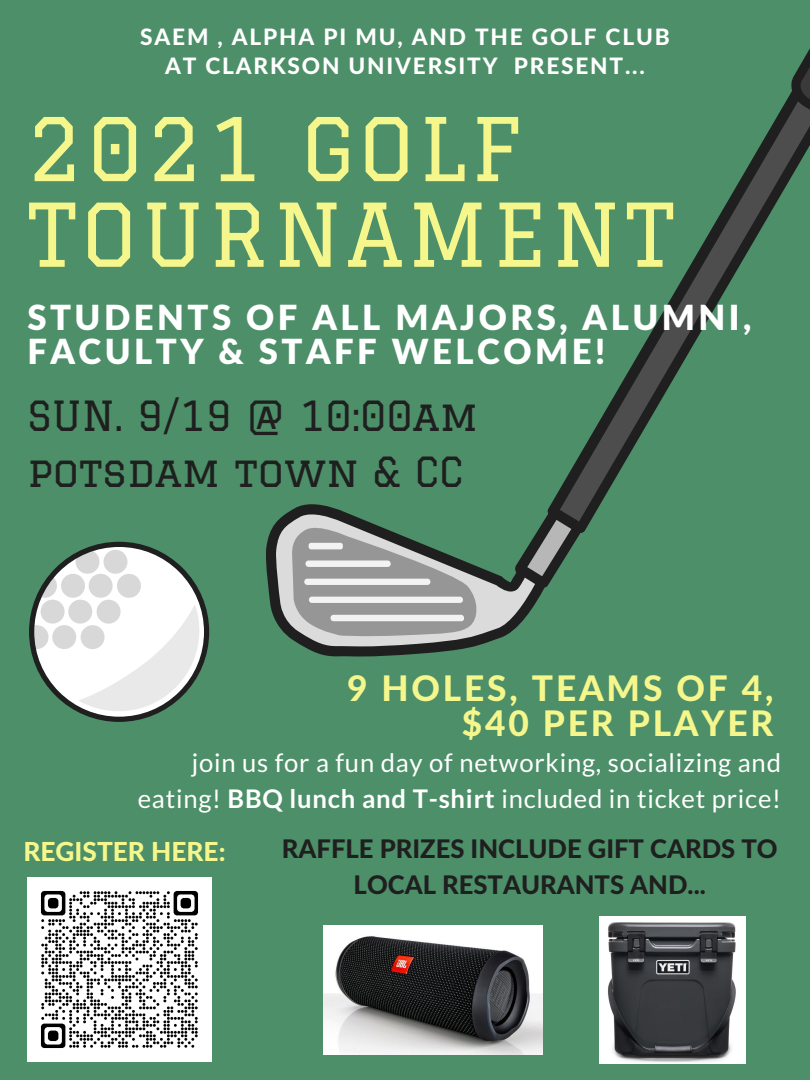
<style>
.page{position:relative;width:810px;height:1080px;background:#4c8f68}
.page>*{position:absolute;margin:0;border:0;box-sizing:border-box;transform-origin:0 0}
.t1{font:85.62px/85.6px "Graduate";letter-spacing:.05em;color:#f5f78c}
.t2{font:40.62px/56.8px "Graduate";color:#1f1f1f}
.t3{font:800 35.25px/35px "Lato Latin";letter-spacing:.08em;color:#f5f78c;text-align:right}
.t4{font:900 34.62px/34.2px "Lato Latin";letter-spacing:.1em;color:#fff}
.t5{font:800 26.25px "Lato Latin";color:#f5f78c}
.t6{font:25.62px/35.6px "Lato";letter-spacing:.03em;color:#fff;text-align:right}
.t7{font:800 25.62px/35.6px "Lato Latin";color:#1f1f1f;text-align:center}
.t8{font:800 22.62px/29.5px "Lato Latin";letter-spacing:.08em;color:#fff;text-align:center}
.s1{font-weight:700}
</style>
<div class="page">
<svg style="left:267px;top:48px;width:543px;height:608px"></svg>
<svg style="left:29px;top:542px;width:180px;height:180px"></svg>
<img style="left:27px;top:878px;width:184px;height:183px">
<img style="left:324px;top:925px;width:219px;height:129px">
<img style="left:599px;top:916px;width:147px;height:147px">
<p class="t8" style="left:140px;top:23px;width:531px">SAEM , ALPHA PI MU, AND THE GOLF CLUB<br>AT CLARKSON UNIVERSITY PRESENT...</p>
<p class="t1" style="left:27px;top:106px;width:649px">2021 GOLF<br>TOURNAMENT</p>
<p class="t4" style="left:27px;top:302px;width:726px">STUDENTS OF ALL MAJORS, ALUMNI,<br>FACULTY &amp; STAFF WELCOME!</p>
<p class="t2" style="left:27px;top:387px;width:452px">SUN. 9/19 @ 10:00am potsdam town &amp; CC</p>
<p class="t3" style="left:347px;top:673px;width:428px">9 HOLES, TEAMS OF 4, $40 PER PLAYER</p>
<p class="t6" style="left:138px;top:744px;width:645px">join us for a fun day of networking, socializing and eating! <span class="s1">BBQ lunch and T-shirt</span> included in ticket price!</p>
<p class="t5" style="left:23px;top:840px;width:204px">REGISTER HERE:</p>
<p class="t7" style="left:282px;top:833px;width:497px">RAFFLE PRIZES INCLUDE GIFT CARDS TO<br>LOCAL RESTAURANTS AND...</p>
</div>
